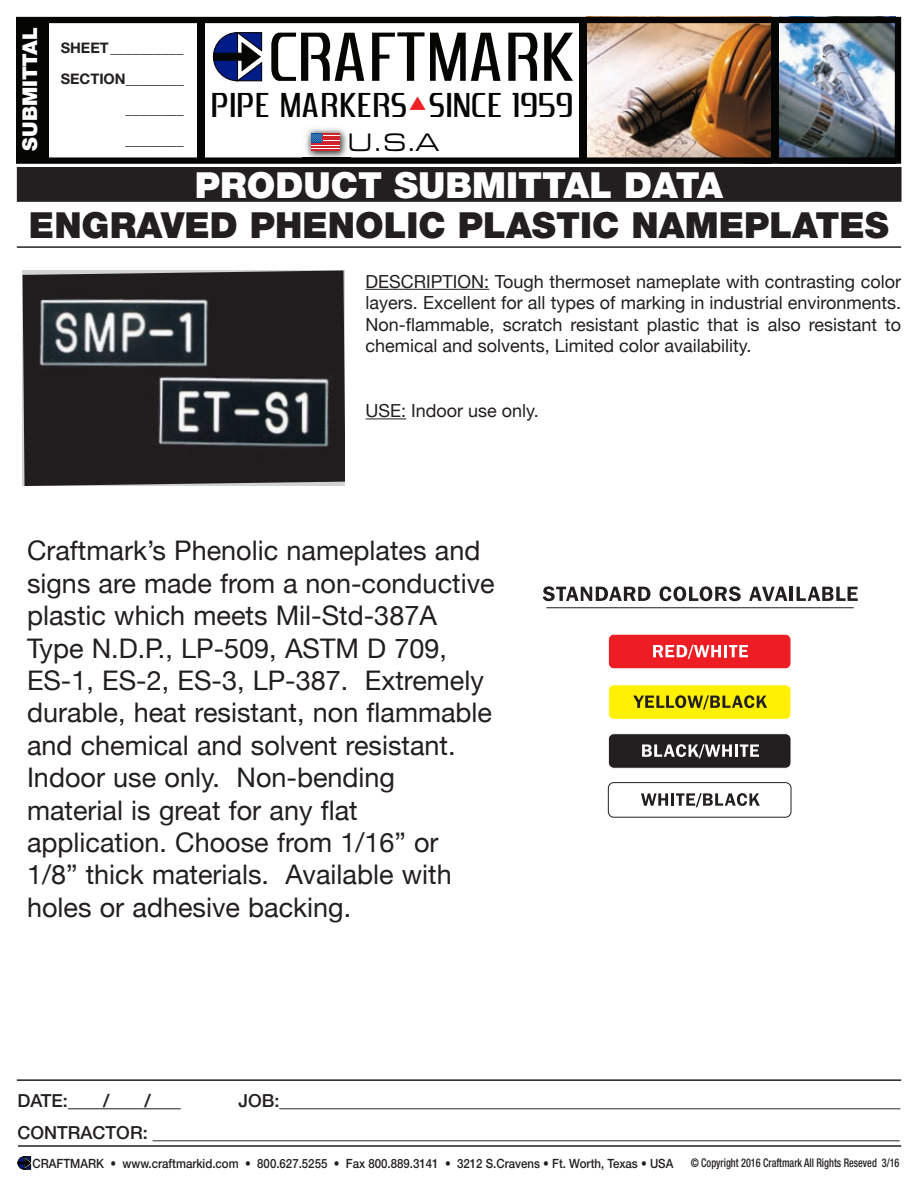
<style>
.page{position:relative;width:918px;height:1188px;background:#fff}
.page>*{position:absolute;margin:0;border:0;box-sizing:border-box;transform-origin:0 0}
.t1{font:72.9px "Zrnic";color:#050504}
.t2{font:36.45px "Zrnic";letter-spacing:.01em;color:#050504}
.t3{font:900 36px "Helvetica Neue";color:#231f20}
.t4{font:900 36px "Helvetica Neue";color:#fff}
.t5{font:27px/32.4px "Helvetica Neue";color:#231f20}
.t6{font:26.25px "Eurostile Extended Roman DTC";color:#050504}
.t7{font:900 20.4px "Helvetica Neue";color:#fff}
.t8{font:18px/21.6px "Helvetica Neue";color:#231f20;text-align:justify}
.t9{font:500 18px/31.5px "Helvetica Neue";color:#231f20;text-align:right}
.t10{font:700 14.55px/30.6px "Helvetica Neue";color:#231f20;text-align:right}
.t11{font:500 12.75px "Helvetica Neue";color:#231f20;scale:.9 1}
.t12{font:500 condensed 12px "Helvetica Neue";color:#231f20;scale:.85 1}
.s1{font-family:"Zekton Free";color:#ec2026}
</style>
<div class="page">
<img style="left:17px;top:17px;width:884px;height:147px">
<img style="left:303px;top:125px;width:47px;height:36px">
<svg style="left:350px;top:133px;width:1px;height:18px"></svg>
<svg style="left:311px;top:133px;width:29px;height:17px"></svg>
<div style="left:772px;top:23px;width:7px;height:134px;background:#050504"></div>
<div style="left:579px;top:23px;width:8px;height:134px;background:#050504"></div>
<div style="left:197px;top:23px;width:8px;height:134px;background:#050504"></div>
<div style="left:17px;top:23px;width:32px;height:134px;background:#050504"></div>
<img style="left:23px;top:270px;width:322px;height:216px">
<div style="left:18px;top:168px;width:883px;height:33px;background:#231f20"></div>
<div style="left:17px;top:167px;width:885px;height:35px;border:2px solid #231f20"></div>
<hr style="left:18px;top:1145px;width:883px;height:2px;background:#231f20">
<hr style="left:68px;top:1108px;width:113px;height:1px;background:#231f20">
<svg style="left:18px;top:1156px;width:13px;height:14px"></svg>
<hr style="left:17px;top:1079px;width:884px;height:2px;background:#231f20">
<hr style="left:17px;top:246px;width:884px;height:2px;background:#231f20">
<hr style="left:366px;top:289px;width:123px;height:1px;background:#231f20">
<hr style="left:366px;top:418px;width:40px;height:1px;background:#231f20">
<div style="left:608px;top:634px;width:183px;height:35px;background:#ee1d23;border-radius:6px"></div>
<div style="left:608px;top:634px;width:183px;height:35px;border:1px solid #fff;border-radius:6px"></div>
<svg style="left:653px;top:645px;width:95px;height:14px"></svg>
<svg style="left:543px;top:586px;width:108px;height:15px"></svg>
<svg style="left:660px;top:586px;width:81px;height:15px"></svg>
<svg style="left:749px;top:587px;width:38px;height:14px"></svg>
<hr style="left:790px;top:587px;width:3px;height:14px;background:#231f20">
<svg style="left:797px;top:587px;width:61px;height:14px"></svg>
<div style="left:608px;top:685px;width:183px;height:34px;background:#fff101;border-radius:6px"></div>
<div style="left:608px;top:684px;width:183px;height:36px;border:1px solid #fff;border-radius:6px"></div>
<svg style="left:633px;top:695px;width:134px;height:15px"></svg>
<div style="left:608px;top:734px;width:183px;height:34px;background:#231f20;border-radius:6px"></div>
<div style="left:608px;top:733px;width:183px;height:36px;border:1px solid #fff;border-radius:6px"></div>
<svg style="left:642px;top:744px;width:117px;height:14px"></svg>
<div style="left:608px;top:782px;width:183px;height:36px;border:1px solid #231f20;border-radius:6px"></div>
<svg style="left:641px;top:793px;width:119px;height:14px"></svg>
<hr style="left:546px;top:607px;width:308px;height:1px;background:#231f20">
<p class="t7" style="left:18px;top:151px;width:125px;rotate:-90deg">SUBMITTAL</p>
<p class="t10" style="left:61px;top:32px;width:125px">SHEET__________<br>SECTION________ ________<br>________</p>
<h1 class="t1" style="left:269px;top:22px;width:307px">CRAFTMARK</h1>
<h2 class="t2" style="left:211px;top:87px;width:364px">PIPE MARKERS<span class="s1">•</span>SINCE 1959</h2>
<p class="t6" style="left:348px;top:128px;width:93px">U.S.A</p>
<h3 class="t4" style="left:195px;top:164px;width:530px">PRODUCT SUBMITTAL DATA</h3>
<h3 class="t3" style="left:29px;top:204px;width:862px">ENGRAVED PHENOLIC PLASTIC NAMEPLATES</h3>
<p class="t8" style="left:366px;top:271px;width:537px">DESCRIPTION: Tough thermoset nameplate with contrasting color layers. Excellent for all types of marking in industrial environments.<br>Non-flammable, scratch resistant plastic that is also resistant to chemical and solvents, Limited color availability.</p>
<p class="t8" style="left:366px;top:401px;width:175px">USE: Indoor use only.</p>
<p class="t5" style="left:27px;top:536px;width:469px">Craftmark’s Phenolic nameplates and signs are made from a non-conductive plastic which meets Mil-Std-387A Type N.D.P., LP-509, ASTM D 709, ES-1, ES-2, ES-3, LP-387. Extremely durable, heat resistant, non flammable and chemical and solvent resistant.<br>Indoor use only. Non-bending material is great for any flat application. Choose from 1/16” or 1/8” thick materials. Available with holes or adhesive backing.</p>
<p class="t9" style="left:18px;top:1085px;width:885px">JOB:_____________________________________________________________________<br>CONTRACTOR: ___________________________________________________________________________________</p>
<p class="t11" style="left:33px;top:1156px;width:713px">CRAFTMARK • www.craftmarkid.com • 800.627.5255 • Fax 800.889.3141 • 3212 S.Cravens • Ft. Worth, Texas • USA</p>
<p class="t12" style="left:691px;top:1156px;width:247px">© Copyright 2016 Craftmark All Rights Reseved 3/16</p>
<p class="t9" style="left:18px;top:1085px;width:52px">DATE:</p>
<p class="t9" style="left:103px;top:1085px;width:8px">/</p>
<p class="t9" style="left:144px;top:1085px;width:8px">/</p>
</div>
